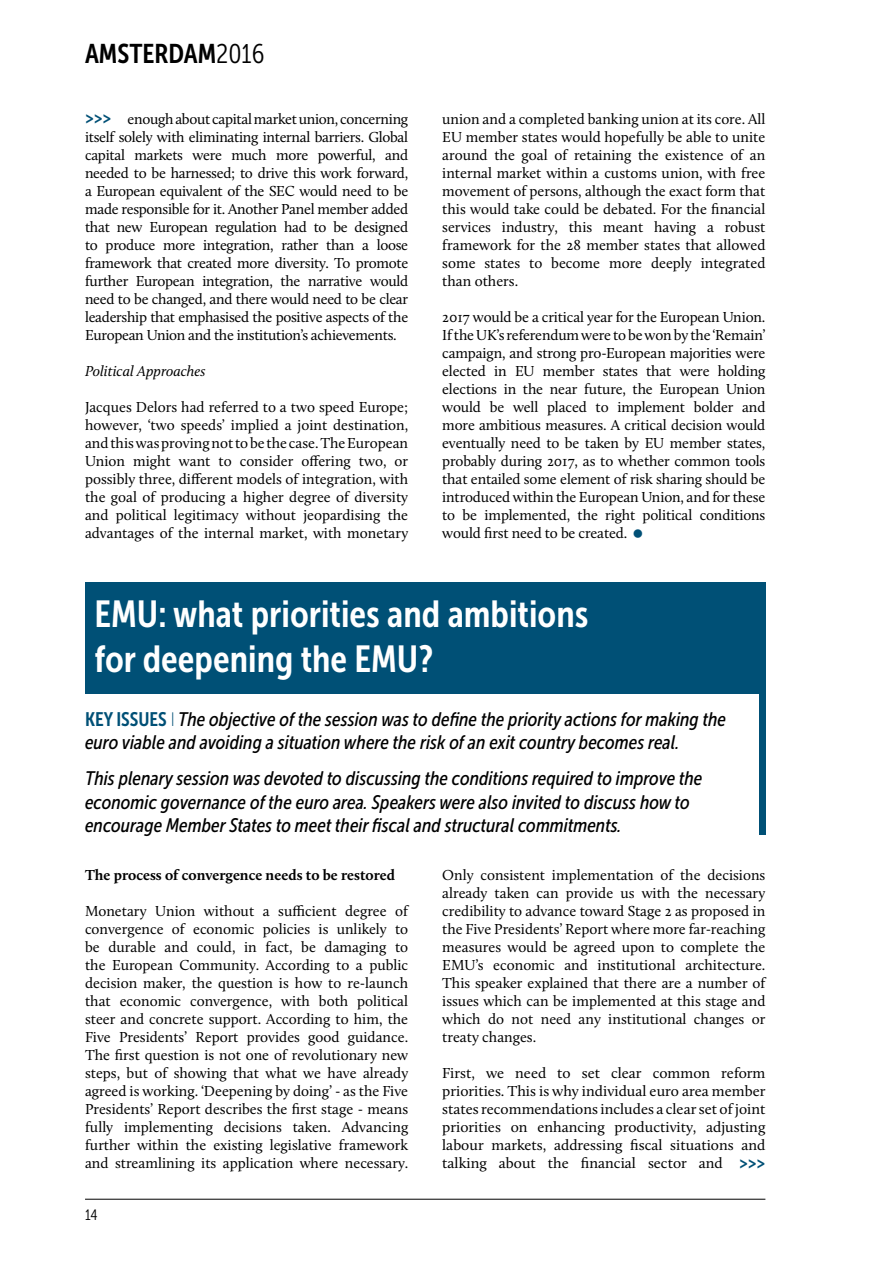
<style>
.page{position:relative;width:893px;height:1263px;background:#fff}
.page>*{position:absolute;margin:0;border:0;box-sizing:border-box;transform-origin:0 0}
.t1{font:37.5px/45px "Museo Sans Cond 700";color:#fff}
.t2{font:27px "Museo Sans Cond 700";color:#000}
.t3{font:italic 19.5px/23.4px "Museo Sans Cond 500";color:#000}
.t4{font:18px "Museo Sans Cond 700";color:#005076}
.t5{font:15px/18px "Calluna";color:#000;text-align:justify}
.t6{font:700 15px "Calluna";color:#000}
.t7{font:italic 15px "Calluna";color:#000}
.t8{font:15px "Museo Sans Cond 300";color:#000}
.s1{font-family:"Museo Sans Cond 300"}
.s2{font-family:"Museo Sans Cond 700";font-style:normal;color:#005076}
.s3{font-family:"Museo Sans Cond 100";font-style:normal;color:#005076}
.s4{font-family:"Museo Sans Cond 700";font-size:18px;color:#005076}
</style>
<div class="page">
<hr style="left:85px;top:1199px;width:680px;height:1px;background:#000">
<div style="left:85px;top:583px;width:680px;height:252px;background:#005076"></div>
<div style="left:78px;top:694px;width:681px;height:144px;background:#fff"></div>
<h2 class="t2" style="left:85px;top:38px;width:181px">AMSTERDAM<span class="s1">2016</span></h2>
<p class="t5" style="left:85px;top:110px;width:325px;text-indent:43px">enough about capital market union, concerning itself solely with eliminating internal barriers. Global capital markets were much more powerful, and needed to be harnessed; to drive this work forward, a European equivalent of the SEC would need to be made responsible for it. Another Panel member added that new European regulation had to be designed to produce more integration, rather than a loose framework that created more diversity. To promote further European integration, the narrative would need to be changed, and there would need to be clear leadership that emphasised the positive aspects of the European Union and the institution’s achievements.</p>
<p class="t7" style="left:85px;top:362px;width:122px">Political Approaches</p>
<p class="t5" style="left:85px;top:398px;width:325px">Jacques Delors had referred to a two speed Europe; however, ‘two speeds’ implied a joint destination, and this was proving not to be the case. The European Union might want to consider offering two, or possibly three, different models of integration, with the goal of producing a higher degree of diversity and political legitimacy without jeopardising the advantages of the internal market, with monetary</p>
<p class="t4" style="left:85px;top:108px;width:28px">&gt;&gt;&gt;</p>
<p class="t5" style="left:442px;top:110px;width:325px">union and a completed banking union at its core. All EU member states would hopefully be able to unite around the goal of retaining the existence of an internal market within a customs union, with free movement of persons, although the exact form that this would take could be debated. For the financial services industry, this meant having a robust framework for the 28 member states that allowed some states to become more deeply integrated than others.</p>
<p class="t5" style="left:442px;top:308px;width:325px">2017 would be a critical year for the European Union.<br>If the UK’s referendum were to be won by the ‘Remain’ campaign, and strong pro-European majorities were elected in EU member states that were holding elections in the near future, the European Union would be well placed to implement bolder and more ambitious measures. A critical decision would eventually need to be taken by EU member states, probably during 2017, as to whether common tools that entailed some element of risk sharing should be introduced within the European Union, and for these to be implemented, the right political conditions would first need to be created.</p>
<h1 class="t1" style="left:95px;top:591px;width:495px">EMU: what priorities and ambitions for deepening the EMU?</h1>
<h3 class="t3" style="left:85px;top:707px;width:642px"><span class="s2">KEY ISSUES</span> <span class="s3">I</span> The objective of the session was to define the priority actions for making the euro viable and avoiding a situation where the risk of an exit country becomes real.</h3>
<p class="t3" style="left:85px;top:767px;width:619px">This plenary session was devoted to discussing the conditions required to improve the economic governance of the euro area. Speakers were also invited to discuss how to encourage Member States to meet their fiscal and structural commitments.</p>
<p class="t6" style="left:85px;top:866px;width:312px">The process of convergence needs to be restored</p>
<p class="t5" style="left:85px;top:902px;width:325px">Monetary Union without a sufficient degree of convergence of economic policies is unlikely to be durable and could, in fact, be damaging to the European Community. According to a public decision maker, the question is how to re-launch that economic convergence, with both political steer and concrete support. According to him, the Five Presidents’ Report provides good guidance.<br>The first question is not one of revolutionary new steps, but of showing that what we have already agreed is working. ‘Deepening by doing’ - as the Five Presidents’ Report describes the first stage - means fully implementing decisions taken. Advancing further within the existing legislative framework and streamlining its application where necessary.</p>
<p class="t5" style="left:442px;top:866px;width:325px">Only consistent implementation of the decisions already taken can provide us with the necessary credibility to advance toward Stage 2 as proposed in the Five Presidents’ Report where more far-reaching measures would be agreed upon to complete the EMU’s economic and institutional architecture.<br>This speaker explained that there are a number of issues which can be implemented at this stage and which do not need any institutional changes or treaty changes.</p>
<p class="t5" style="left:442px;top:1064px;width:325px">First, we need to set clear common reform priorities. This is why individual euro area member states recommendations includes a clear set of joint priorities on enhancing productivity, adjusting labour markets, addressing fiscal situations and talking about the financial sector and <span class="s4">&gt;&gt;&gt;</span></p>
<p class="t8" style="left:85px;top:1207px;width:14px">14</p>
</div>
